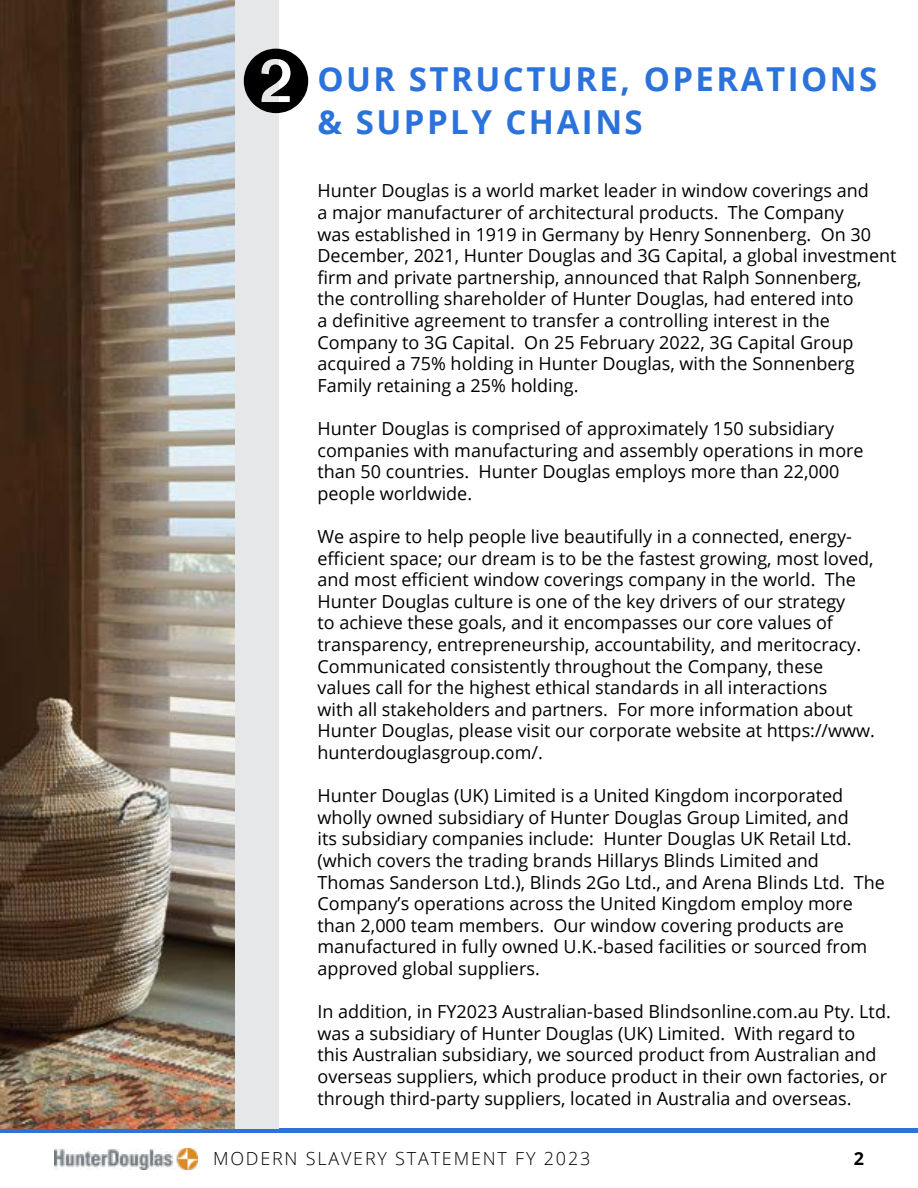
<style>
.page{position:relative;width:918px;height:1188px;background:#fff}
.page>*{position:absolute;margin:0;border:0;box-sizing:border-box;transform-origin:0 0}
.t1{font:700 33px/43.2px "Open Sans";letter-spacing:.075em;color:#2c72db}
.t2{font:18px/21.6px "Open Sans";color:#000}
.t3{font:300 18px "Open Sans";letter-spacing:.1em;color:#000}
.t4{font:700 18px "Open Sans";color:#000}
</style>
<div class="page">
<img style="left:54px;top:1148px;width:144px;height:21px">
<hr style="left:0;top:1129px;width:918px;height:4px;background:#2c72db">
<img style="left:0;top:0;width:236px;height:1129px">
<div style="left:236px;top:0;width:43px;height:1129px;background:#e6e7e8"></div>
<h1 class="t1" style="left:317px;top:57px;width:561px">OUR STRUCTURE, OPERATIONS &amp; SUPPLY CHAINS</h1>
<p class="t2" style="left:317px;top:180px;width:581px">Hunter Douglas is a world market leader in window coverings and<br>a major manufacturer of architectural products. The Company<br>was established in 1919 in Germany by Henry Sonnenberg. On 30<br>December, 2021, Hunter Douglas and 3G Capital, a global investment firm and private partnership, announced that Ralph Sonnenberg,<br>the controlling shareholder of Hunter Douglas, had entered into<br>a definitive agreement to transfer a controlling interest in the Company to 3G Capital. On 25 February 2022, 3G Capital Group acquired a 75% holding in Hunter Douglas, with the Sonnenberg Family retaining a 25% holding.</p>
<p class="t2" style="left:317px;top:417px;width:548px">Hunter Douglas is comprised of approximately 150 subsidiary companies with manufacturing and assembly operations in more than 50 countries. Hunter Douglas employs more than 22,000 people worldwide.</p>
<p class="t2" style="left:317px;top:525px;width:559px">We aspire to help people live beautifully in a connected, energy&shy;efficient space; our dream is to be the fastest growing, most loved, and most efficient window coverings company in the world. The Hunter Douglas culture is one of the key drivers of our strategy<br>to achieve these goals, and it encompasses our core values of transparency, entrepreneurship, accountability, and meritocracy.<br>Communicated consistently throughout the Company, these values call for the highest ethical standards in all interactions<br>with all stakeholders and partners. For more information about Hunter Douglas, please visit our corporate website at https://www. hunterdouglasgroup.com/.</p>
<p class="t2" style="left:317px;top:784px;width:569px">Hunter Douglas (UK) Limited is a United Kingdom incorporated wholly owned subsidiary of Hunter Douglas Group Limited, and<br>its subsidiary companies include: Hunter Douglas UK Retail Ltd. (which covers the trading brands Hillarys Blinds Limited and Thomas Sanderson Ltd.), Blinds 2Go Ltd., and Arena Blinds Ltd. The Company’s operations across the United Kingdom employ more than 2,000 team members. Our window covering products are manufactured in fully owned U.K.-based facilities or sourced from approved global suppliers.</p>
<p class="t2" style="left:317px;top:1000px;width:575px">In addition, in FY2023 Australian-based Blindsonline.com.au Pty. Ltd. was a subsidiary of Hunter Douglas (UK) Limited. With regard to<br>this Australian subsidiary, we sourced product from Australian and overseas suppliers, which produce product in their own factories, or through third-party suppliers, located in Australia and overseas.</p>
<p class="t3" style="left:213px;top:1146px;width:379px">MODERN SLAVERY STATEMENT FY 2023</p>
<p class="t4" style="left:854px;top:1146px;width:12px">2</p>
</div>
